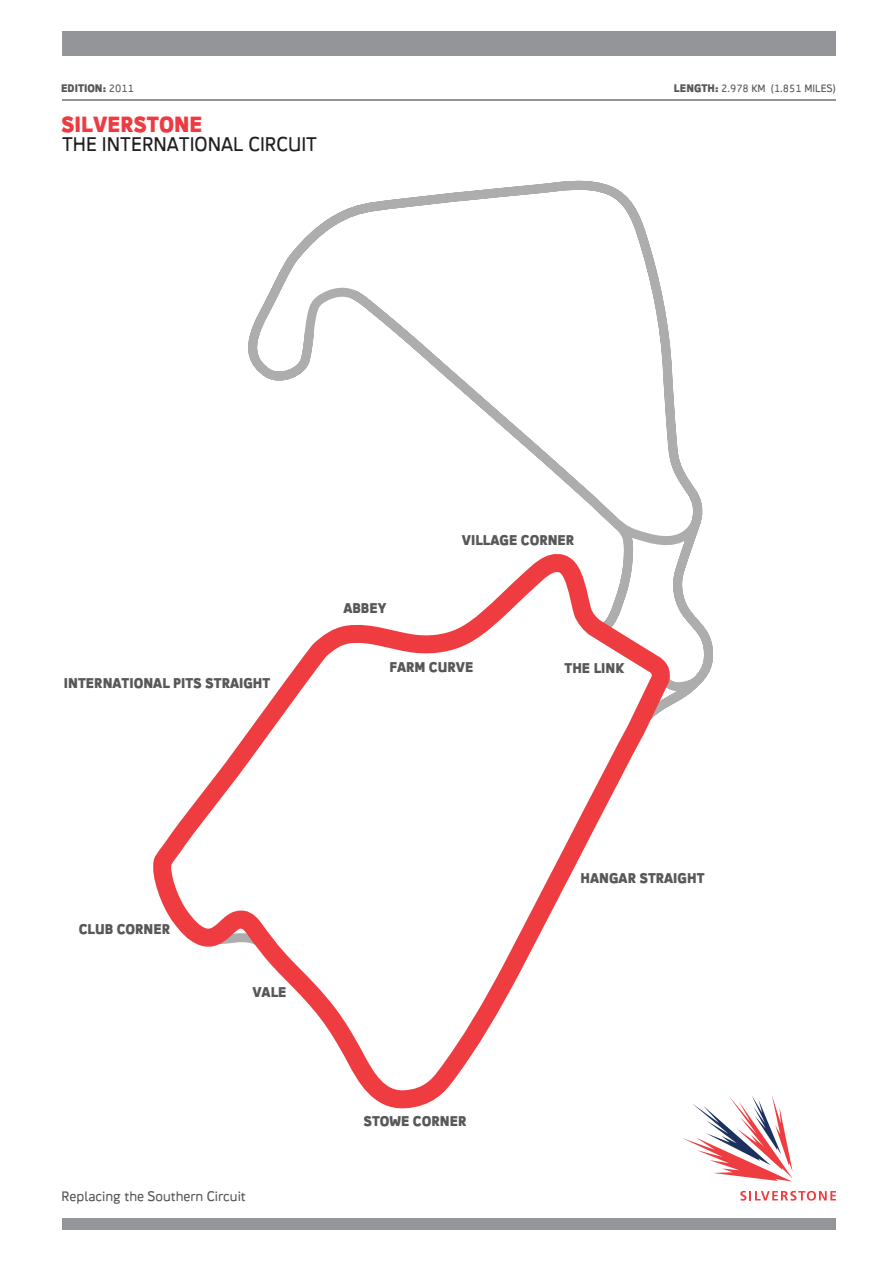
<style>
.page{position:relative;width:893px;height:1263px;background:#fff}
.page>*{position:absolute;margin:0;border:0;box-sizing:border-box;transform-origin:0 0}
.t1{font:21px "Crank 8 Plus Five Tab";color:#ee3a41}
.t2{font:19.5px "Crank 8 Minus One Tab";color:#231f20}
.t3{font:13.5px "Crank 8 Plus Five Tab";color:#57585a}
.t4{font:13.5px "Crank 8 Minus One Tab";color:#57585a}
.t5{font:10.5px "Crank 8 Minus One Tab";color:#57585a}
.t6{font:10.5px "Crank 8 Plus Five Tab";color:#57585a}
.s1{font-family:"Crank 8 Minus One Tab"}
.s2{font-family:"Crank 8 Plus Five Tab"}
</style>
<div class="page">
<div style="left:62px;top:31px;width:774px;height:25px;background:#939598"></div>
<div style="left:62px;top:1218px;width:774px;height:12px;background:#939598"></div>
<hr style="left:62px;top:99px;width:774px;height:1px;background:#939598">
<svg style="left:683px;top:1096px;width:110px;height:86px"></svg>
<svg style="left:740px;top:1191px;width:96px;height:9px"></svg>
<svg style="left:248px;top:181px;width:465px;height:926px"></svg>
<svg style="left:153px;top:537px;width:525px;height:571px"></svg>
<p class="t6" style="left:61px;top:82px;width:74px">EDITION: <span class="s1">2011</span></p>
<p class="t1" style="left:61px;top:111px;width:143px">SILVERSTONE</p>
<p class="t2" style="left:62px;top:133px;width:248px">The INTERNATIONAL Circuit</p>
<p class="t5" style="left:674px;top:82px;width:163px"><span class="s2">LENGTH:</span> 2.978 KM (1.851 MILES)</p>
<p class="t3" style="left:64px;top:674px;width:208px">INTERNATIONAL PITS STRAIGHT</p>
<p class="t3" style="left:343px;top:599px;width:44px">ABBEY</p>
<p class="t3" style="left:462px;top:532px;width:114px">VILLAGE CORNER</p>
<p class="t3" style="left:389px;top:658px;width:86px">FARM CURVE</p>
<p class="t3" style="left:564px;top:660px;width:61px">THE LINK</p>
<p class="t3" style="left:79px;top:920px;width:93px">CLUB CORNER</p>
<p class="t3" style="left:252px;top:983px;width:36px">VALE</p>
<p class="t4" style="left:62px;top:1187px;width:186px">Replacing the Southern Circuit</p>
<p class="t3" style="left:363px;top:1112px;width:104px">STOWE CORNER</p>
<p class="t3" style="left:581px;top:869px;width:125px">HANGAR STRAIGHT</p>
</div>
